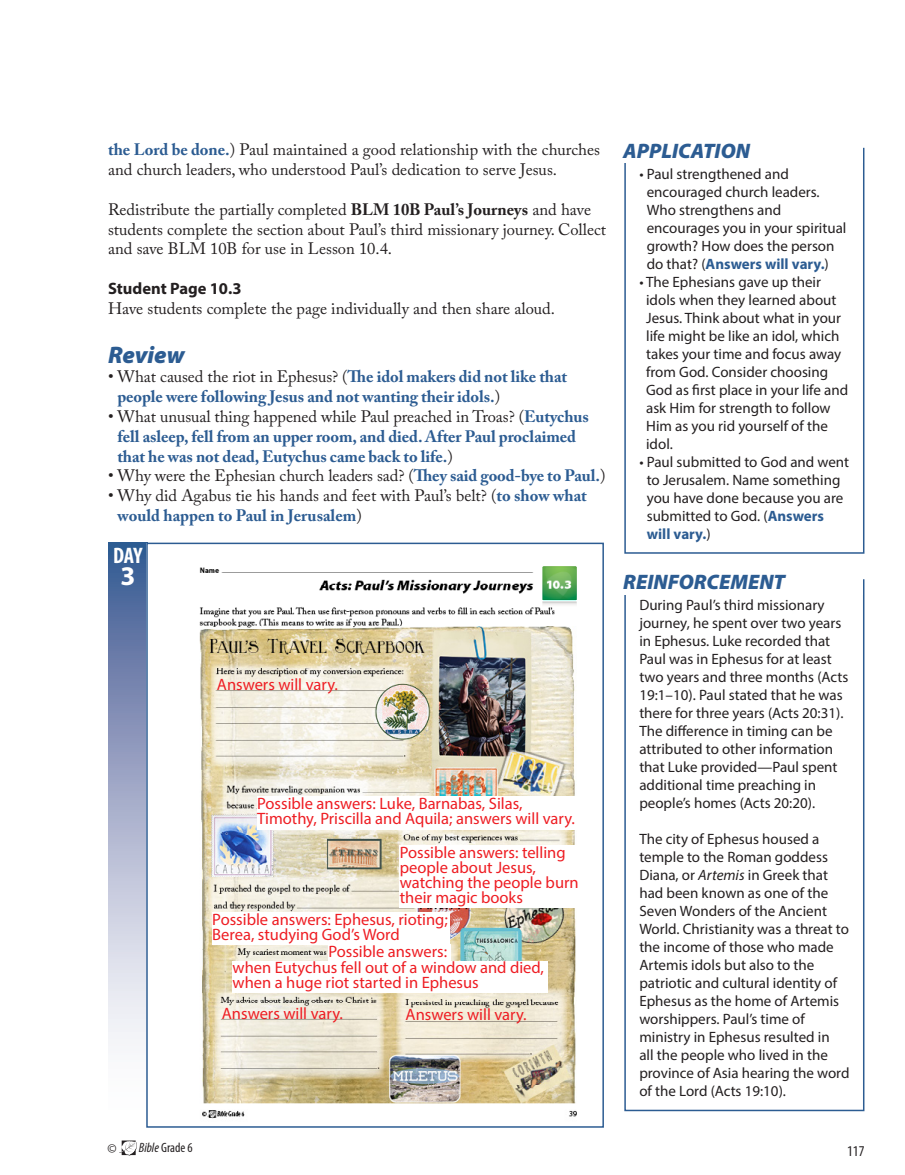
<style>
.page{position:relative;width:905px;height:1175px;background:#fff}
.page>*{position:absolute;margin:0;border:0;box-sizing:border-box;transform-origin:0 0}
.Sidebars{font:700 27px "Myriad Pro";color:#fff}
.Sidebars-2{font:italic 900 24px "Myriad Pro";letter-spacing:-.01em;color:#2c5c92}
.Sidebars-3{font:700 condensed 22.5px "Myriad Pro";color:#fff}
.t1{font:italic 900 21px "Myriad Pro";color:#2c5c92}
.Body_Text{font:16.5px/19.8px "Adobe Caslon Pro";color:#231f20}
.Answers{font:16.5px/15px "Myriad Pro";color:#ee1d23}
.Body_Text-2{font:700 16.5px/19.8px "Adobe Caslon Pro";letter-spacing:-.005em;color:#2c5c92}
.Sidebars-4{font:700 16.5px "Myriad Pro";color:#231f20}
.Sidebars-5{font:15px/18px "Myriad Pro";color:#231f20}
.t2{font:condensed 15px "Myriad Pro";color:#231f20}
.t3{font:condensed 13.5px "Myriad Pro";color:#231f20}
.s1{font-weight:700;color:#2c5c92}
.s2{font-weight:700}
.s3{font-weight:400;color:#231f20}
.s4{font-style:italic}
</style>
<div class="page">
<svg style="left:119px;top:1140px;width:18px;height:15px"></svg>
<svg style="left:109px;top:542px;width:39px;height:586px"></svg>
<img style="left:199px;top:566px;width:378px;height:553px">
<div style="left:146px;top:542px;width:458px;height:585px;border:2px solid #2c5c92"></div>
<div style="left:624px;top:148px;width:240px;height:406px;border:2px solid #2c5c92"></div>
<div style="left:623px;top:137px;width:239px;height:26px;background:#fff"></div>
<div style="left:624px;top:579px;width:240px;height:532px;border:2px solid #2c5c92"></div>
<div style="left:623px;top:568px;width:239px;height:26px;background:#fff"></div>
<div style="left:257px;top:796px;width:322px;height:34px;background:#fff"></div>
<div style="left:400px;top:845px;width:191px;height:63px;background:#fff"></div>
<div style="left:212px;top:912px;width:237px;height:33px;background:#fff"></div>
<div style="left:328px;top:944px;width:123px;height:18px;background:#fff"></div>
<div style="left:232px;top:961px;width:315px;height:31px;background:#fff"></div>
<p class="Body_Text" style="left:108px;top:140px;width:493px"><span class="s1">the Lord be done.</span>) Paul maintained a good relationship with the churches and church leaders, who understood Paul’s dedication to serve Jesus.</p>
<p class="Body_Text" style="left:108px;top:199px;width:499px">Redistribute the partially completed <span class="s2">BLM 10B Paul’s Journeys</span> and have students complete the section about Paul’s third missionary journey. Collect and save BLM 10B for use in Lesson 10.4.</p>
<p class="Sidebars-4" style="left:108px;top:278px;width:135px">Student Page 10.3</p>
<p class="Body_Text" style="left:108px;top:298px;width:448px">Have students complete the page individually and then share aloud.</p>
<p class="Sidebars-2" style="left:108px;top:338px;width:78px">Review</p>
<p class="Body_Text-2" style="left:117px;top:367px;width:451px;text-indent:-9px"><span class="s3">• What caused the riot in Ephesus? (</span>The idol makers did not like that people were following Jesus and not wanting their idols.<span class="s3">)</span></p>
<p class="Body_Text-2" style="left:117px;top:406px;width:473px;text-indent:-9px"><span class="s3">• What unusual thing happened while Paul preached in Troas? (</span>Eutychus fell asleep, fell from an upper room, and died. After Paul proclaimed that he was not dead, Eutychus came back to life.<span class="s3">)</span></p>
<p class="Body_Text" style="left:108px;top:466px;width:499px">• Why were the Ephesian church leaders sad? (<span class="s1">They said good-bye to Paul.</span>)</p>
<p class="Body_Text" style="left:118px;top:485px;width:470px;text-indent:-10px">• Why did Agabus tie his hands and feet with Paul’s belt? (<span class="s1">to show what would happen to Paul in Jerusalem</span>)</p>
<p class="Sidebars-3" style="left:113px;top:541px;width:31px">DAY</p>
<p class="Sidebars" style="left:120px;top:558px;width:16px">3</p>
<p class="Answers" style="left:217px;top:676px;width:122px">Answers will vary.</p>
<p class="Answers" style="left:257px;top:795px;width:319px;line-height:15.6px">Possible answers: Luke, Barnabas, Silas,<br>Timothy, Priscilla and Aquila; answers will vary.</p>
<p class="Answers" style="left:400px;top:844px;width:180px">Possible answers: telling people about Jesus, watching the people burn their magic books</p>
<p class="Answers" style="left:212px;top:912px;width:237px">Possible answers: Ephesus, rioting;<br>Berea, studying God’s Word</p>
<p class="Answers" style="left:328px;top:943px;width:120px">Possible answers:</p>
<p class="Answers" style="left:232px;top:960px;width:313px">when Eutychus fell out of a window and died, when a huge riot started in Ephesus</p>
<p class="Answers" style="left:222px;top:1005px;width:122px">Answers will vary.</p>
<p class="Answers" style="left:405px;top:1007px;width:122px">Answers will vary.</p>
<p class="t1" style="left:623px;top:137px;width:128px">APPLICATION</p>
<p class="Sidebars-5" style="left:646px;top:164px;width:201px;text-indent:-7px">• Paul strengthened and encouraged church leaders.<br>Who strengthens and encourages you in your spiritual growth? How does the person do that? (<span class="s1">Answers will vary.</span>)</p>
<p class="Sidebars-5" style="left:646px;top:272px;width:203px;text-indent:-7px">• The Ephesians gave up their idols when they learned about<br>Jesus. Think about what in your life might be like an idol, which takes your time and focus away from God. Consider choosing<br>God as first place in your life and ask Him for strength to follow<br>Him as you rid yourself of the idol.</p>
<p class="Sidebars-5" style="left:646px;top:452px;width:204px;text-indent:-7px">• Paul submitted to God and went to Jerusalem. Name something you have done because you are submitted to God. (<span class="s1">Answers will vary.</span>)</p>
<p class="t1" style="left:623px;top:568px;width:163px">REINFORCEMENT</p>
<p class="Sidebars-5" style="left:639px;top:595px;width:210px">During Paul’s third missionary journey, he spent over two years in Ephesus. Luke recorded that<br>Paul was in Ephesus for at least two years and three months (Acts<br>19:1–10). Paul stated that he was there for three years (Acts 20:31).<br>The difference in timing can be attributed to other information that Luke provided—Paul spent additional time preaching in people’s homes (Acts 20:20).</p>
<p class="Sidebars-5" style="left:639px;top:829px;width:211px">The city of Ephesus housed a temple to the Roman goddess<br>Diana, or <span class="s4">Artemis</span> in Greek that had been known as one of the<br>Seven Wonders of the Ancient<br>World. Christianity was a threat to the income of those who made<br>Artemis idols but also to the patriotic and cultural identity of<br>Ephesus as the home of Artemis worshippers. Paul’s time of ministry in Ephesus resulted in<br>all the people who lived in the province of Asia hearing the word of the Lord (Acts 19:10).</p>
<p class="t3" style="left:107px;top:1140px;width:11px">©</p>
<p class="t3" style="left:139px;top:1139px;width:55px"><span class="s4">Bible</span> Grade 6</p>
<p class="t2" style="left:847px;top:1142px;width:19px">117</p>
</div>
